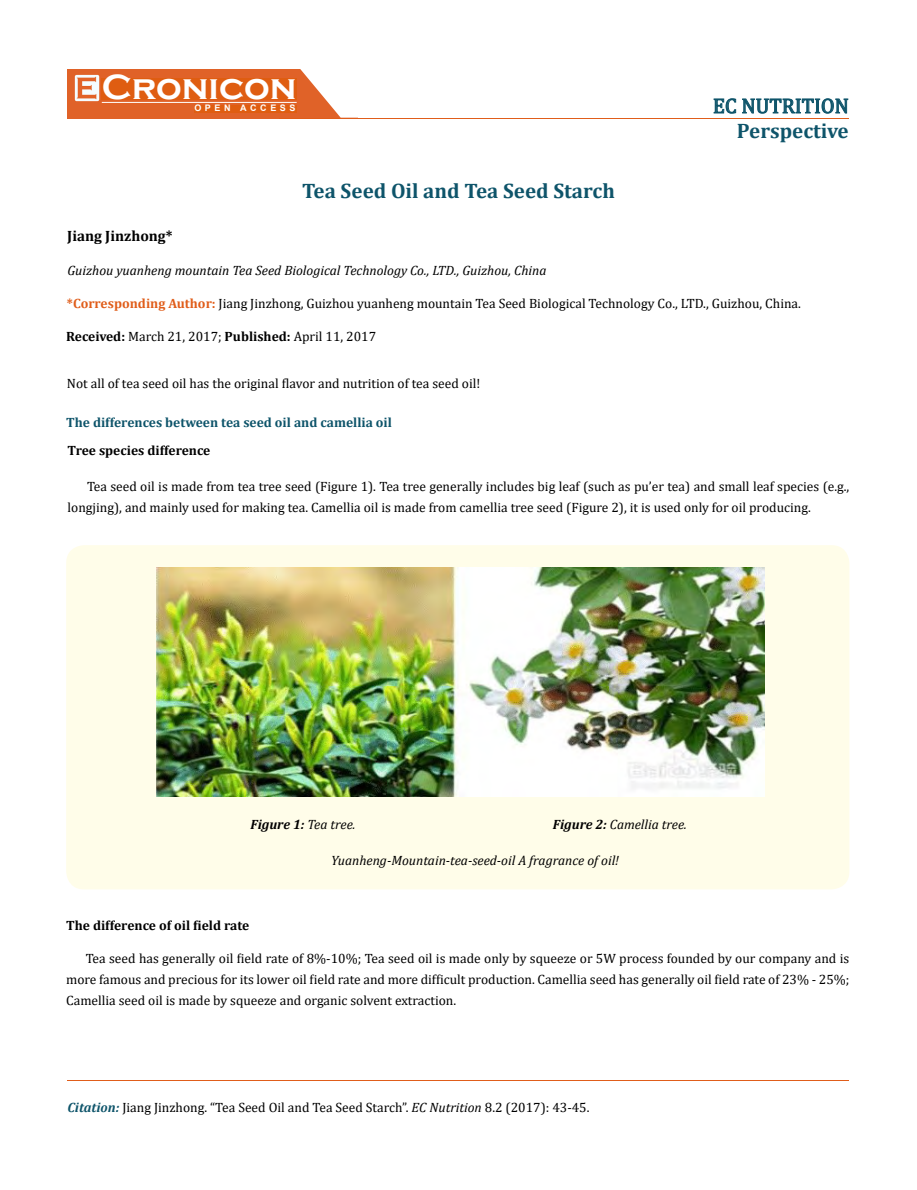
<style>
.page{position:relative;width:917px;height:1190px;background:#fff}
.page>*{position:absolute;margin:0;border:0;box-sizing:border-box;transform-origin:0 0}
.t1{font:700 36px "Copperplate Gothic";color:#fff}
.t2{font:700 21px "Cambria";color:#0e546a}
.t3{font:21px "Cambria";color:#0e546a}
.t4{font:700 15px "Cambria";color:#000}
.t5{font:13.5px/21px "Cambria";color:#000}
.t6{font:italic 13.5px "Cambria";color:#000}
.t7{font:700 13.5px "Cambria";color:#000}
.t8{font:700 13.5px "Cambria";color:#0e546a}
.t9{font:italic 700 13.5px "Cambria";color:#000}
.t10{font:700 9px "Arial";letter-spacing:.4em;color:#fff}
.s1{font-weight:700;color:#e05d1a}
.s2{font-weight:700}
.s3{font-weight:400}
.s4{font-weight:700;font-style:italic;color:#0e546a}
.s5{font-style:italic}
</style>
<div class="page">
<div style="left:67px;top:70px;width:290px;height:49px;background:#e06228"></div>
<svg style="left:300px;top:69px;width:58px;height:49px"></svg>
<img style="left:75px;top:75px;width:24px;height:26px">
<div style="left:102px;top:79px;width:195px;height:21px;background:#df5d11"></div>
<div style="left:194px;top:105px;width:103px;height:7px;background:#df5d11"></div>
<svg style="left:713px;top:98px;width:135px;height:16px"></svg>
<hr style="left:102px;top:102px;width:194px;height:1px;background:#fff">
<hr style="left:279px;top:118px;width:569px;height:1px;background:#e05d1a">
<div style="left:66px;top:545px;width:783px;height:344px;background:#fffde9;border-radius:18px"></div>
<img style="left:156px;top:567px;width:608px;height:229px">
<hr style="left:67px;top:1080px;width:782px;height:1px;background:#e05d1a">
<h1 class="t1" style="left:102px;top:68px;width:196px">Cronicon</h1>
<p class="t10" style="left:194px;top:102px;width:103px">OPEN ACCESS</p>
<h2 class="t3" style="left:712px;top:93px;width:137px">EC NUTRITION</h2>
<h2 class="t2" style="left:736px;top:116px;width:113px">Perspective</h2>
<h2 class="t2" style="left:302px;top:175px;width:314px">Tea Seed Oil and Tea Seed Starch</h2>
<p class="t4" style="left:67px;top:225px;width:107px">Jiang Jinzhong*</p>
<p class="t6" style="left:67px;top:260px;width:480px">Guizhou yuanheng mountain Tea Seed Biological Technology Co., LTD., Guizhou, China</p>
<p class="t5" style="left:67px;top:292px;width:735px"><span class="s1">*Corresponding Author:</span> Jiang Jinzhong, Guizhou yuanheng mountain Tea Seed Biological Technology Co., LTD., Guizhou, China.</p>
<p class="t5" style="left:66px;top:326px;width:311px"><span class="s2">Received:</span> March 21, 2017; <span class="s2">Published:</span> April 11, 2017</p>
<p class="t5" style="left:67px;top:373px;width:415px">Not all of tea seed oil has the original flavor and nutrition of tea seed oil!</p>
<p class="t8" style="left:66px;top:413px;width:327px">The differences between tea seed oil and camellia oil</p>
<p class="t7" style="left:67px;top:441px;width:144px">Tree species difference</p>
<p class="t5" style="left:67px;top:476px;width:783px;text-indent:19px">Tea seed oil is made from tea tree seed (Figure 1). Tea tree generally includes big leaf (such as pu’er tea) and small leaf species (e.g., longjing), and mainly used for making tea. Camellia oil is made from camellia tree seed (Figure 2), it is used only for oil producing.</p>
<p class="t9" style="left:250px;top:815px;width:107px">Figure 1: <span class="s3">Tea tree.</span></p>
<p class="t6" style="left:553px;top:814px;width:135px"><span class="s2">Figure 2:</span> Camellia tree.</p>
<p class="t6" style="left:331px;top:851px;width:289px">Yuanheng-Mountain-tea-seed-oil A fragrance of oil!</p>
<p class="t7" style="left:66px;top:915px;width:185px">The difference of oil field rate</p>
<p class="t5" style="left:66px;top:947px;width:784px;text-align:justify;text-indent:19px">Tea seed has generally oil field rate of 8%-10%; Tea seed oil is made only by squeeze or 5W process founded by our company and is more famous and precious for its lower oil field rate and more difficult production. Camellia seed has generally oil field rate of 23% - 25%; Camellia seed oil is made by squeeze and organic solvent extraction.</p>
<p class="t5" style="left:67px;top:1096px;width:523px"><span class="s4">Citation:</span> Jiang Jinzhong. “Tea Seed Oil and Tea Seed Starch”. <span class="s5">EC Nutrition</span> 8.2 (2017): 43-45.</p>
</div>
